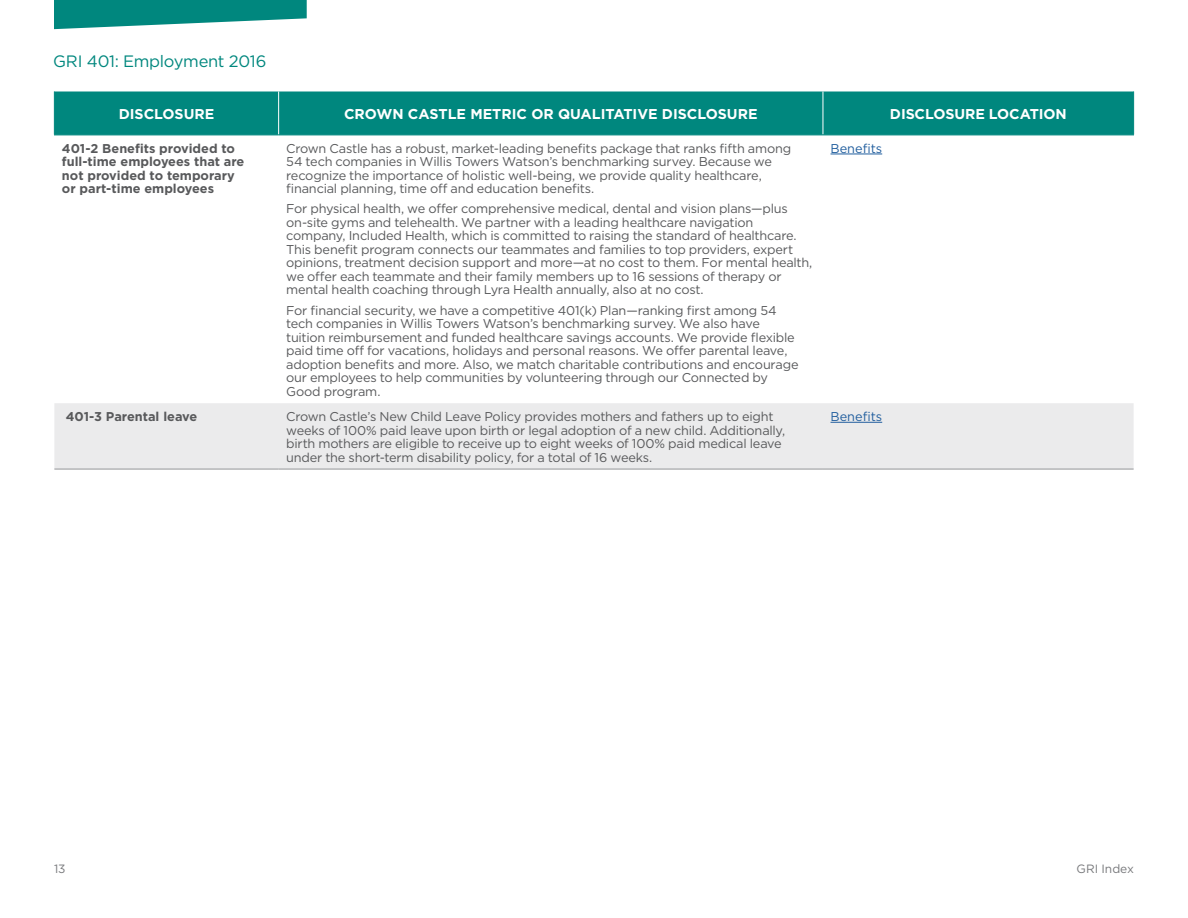
<style>
.page{position:relative;width:1188px;height:918px;background:#fff}
.page>*{position:absolute;margin:0;border:0;box-sizing:border-box;transform-origin:0 0}
.t1{font:16.5px "Gotham";letter-spacing:-.02em;color:#00877e}
.t2{font:700 14.25px "Gotham";color:#fff}
.t3{font:12.75px/13.5px "Gotham";letter-spacing:-.015em;color:#58595b}
.t4{font:700 12.75px/13.5px "Gotham";color:#58595b}
.t5{font:12.75px "Gotham";color:#215e9e}
.t6{font:12px "Gotham";color:#77787b}
</style>
<div class="page">
<svg style="left:54px;top:0;width:253px;height:29px"></svg>
<div style="left:55px;top:92px;width:1078px;height:43px;background:#00877e"></div>
<div style="left:54px;top:403px;width:1080px;height:66px;background:#ebebec"></div>
<hr style="left:278px;top:92px;width:1px;height:43px;background:#fff">
<hr style="left:823px;top:92px;width:1px;height:43px;background:#fff">
<hr style="left:54px;top:135px;width:225px;height:1px;background:#00877e">
<hr style="left:279px;top:135px;width:544px;height:1px;background:#00877e">
<hr style="left:823px;top:135px;width:311px;height:1px;background:#00877e">
<hr style="left:54px;top:92px;width:1px;height:43px;background:#00877e">
<hr style="left:1133px;top:92px;width:1px;height:43px;background:#00877e">
<hr style="left:54px;top:469px;width:225px;height:1px;background:#939598">
<hr style="left:279px;top:469px;width:544px;height:1px;background:#939598">
<hr style="left:823px;top:469px;width:311px;height:1px;background:#939598">
<hr style="left:831px;top:154px;width:51px;height:1px;background:#215e9e">
<hr style="left:831px;top:422px;width:51px;height:1px;background:#215e9e">
<p class="t1" style="left:53px;top:51px;width:215px">GRI 401: Employment 2016</p>
<p class="t2" style="left:119px;top:104px;width:97px">DISCLOSURE</p>
<p class="t2" style="left:344px;top:104px;width:415px">CROWN CASTLE METRIC OR QUALITATIVE DISCLOSURE</p>
<p class="t2" style="left:890px;top:105px;width:178px">DISCLOSURE LOCATION</p>
<p class="t4" style="left:62px;top:141px;width:184px">401-2 Benefits provided to full-time employees that are not provided to temporary or part-time employees</p>
<p class="t3" style="left:286px;top:141px;width:507px">Crown Castle has a robust, market-leading benefits package that ranks fifth among 54 tech companies in Willis Towers Watson’s benchmarking survey. Because we recognize the importance of holistic well-being, we provide quality healthcare, financial planning, time off and education benefits.</p>
<p class="t3" style="left:286px;top:202px;width:528px">For physical health, we offer comprehensive medical, dental and vision plans—plus on-site gyms and telehealth. We partner with a leading healthcare navigation company, Included Health, which is committed to raising the standard of healthcare.<br>This benefit program connects our teammates and families to top providers, expert opinions, treatment decision support and more—at no cost to them. For mental health, we offer each teammate and their family members up to 16 sessions of therapy or mental health coaching through Lyra Health annually, also at no cost.</p>
<p class="t3" style="left:286px;top:303px;width:514px">For financial security, we have a competitive 401(k) Plan—ranking first among 54 tech companies in Willis Towers Watson’s benchmarking survey. We also have tuition reimbursement and funded healthcare savings accounts. We provide flexible paid time off for vacations, holidays and personal reasons. We offer parental leave, adoption benefits and more. Also, we match charitable contributions and encourage our employees to help communities by volunteering through our Connected by Good program.</p>
<p class="t5" style="left:831px;top:140px;width:53px">Benefits</p>
<p class="t4" style="left:66px;top:410px;width:133px">401-3 Parental leave</p>
<p class="t3" style="left:286px;top:409px;width:501px">Crown Castle’s New Child Leave Policy provides mothers and fathers up to eight weeks of 100% paid leave upon birth or legal adoption of a new child. Additionally, birth mothers are eligible to receive up to eight weeks of 100% paid medical leave under the short-term disability policy, for a total of 16 weeks.</p>
<p class="t5" style="left:831px;top:408px;width:53px">Benefits</p>
<p class="t6" style="left:54px;top:861px;width:13px">13</p>
<p class="t6" style="left:1077px;top:861px;width:59px">GRI Index</p>
</div>
